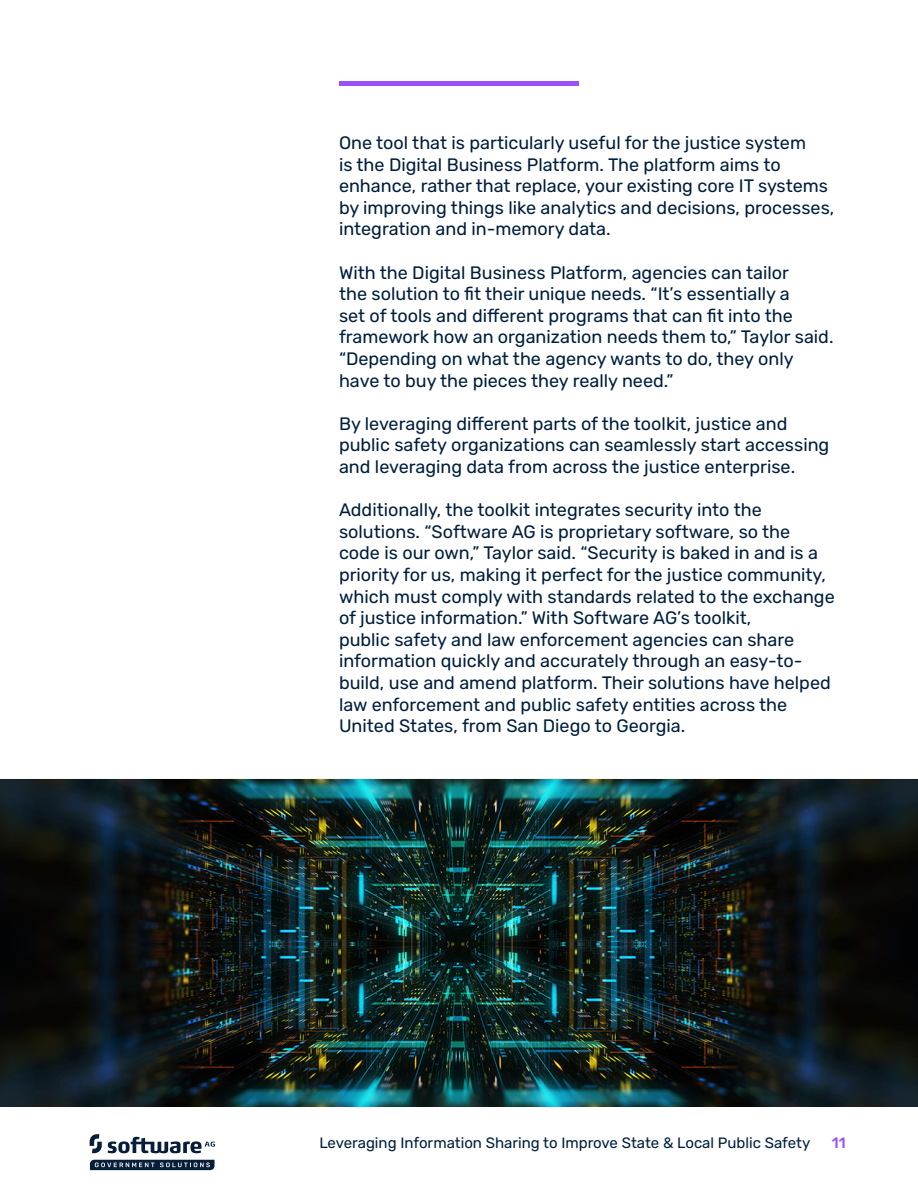
<style>
.page{position:relative;width:918px;height:1188px;background:#fff}
.page>*{position:absolute;margin:0;border:0;box-sizing:border-box;transform-origin:0 0}
.t1{font:18px/21.6px "Rubik";color:#011f3d}
.t2{font:15px "Rubik";color:#011f3d}
.t3{font:500 15px "Rubik";color:#9a50fb}
</style>
<div class="page">
<svg style="left:90px;top:1160px;width:125px;height:10px"></svg>
<svg style="left:90px;top:1134px;width:125px;height:19px"></svg>
<div style="left:339px;top:81px;width:240px;height:5px;background:#9a50fb"></div>
<img style="left:0;top:779px;width:918px;height:328px">
<p class="t1" style="left:339px;top:132px;width:469px">One tool that is particularly useful for the justice system</p>
<p class="t1" style="left:339px;top:154px;width:497px">is the Digital Business Platform. The platform aims to enhance, rather that replace, your existing core IT systems by improving things like analytics and decisions, processes, integration and in-memory data.</p>
<p class="t1" style="left:339px;top:262px;width:496px">With the Digital Business Platform, agencies can tailor<br>the solution to fit their unique needs. “It’s essentially a<br>set of tools and different programs that can fit into the framework how an organization needs them to,” Taylor said. “Depending on what the agency wants to do, they only have to buy the pieces they really need.”</p>
<p class="t1" style="left:339px;top:413px;width:492px">By leveraging different parts of the toolkit, justice and public safety organizations can seamlessly start accessing and leveraging data from across the justice enterprise.</p>
<p class="t1" style="left:339px;top:500px;width:497px">Additionally, the toolkit integrates security into the solutions. “Software AG is proprietary software, so the code is our own,” Taylor said. “Security is baked in and is a priority for us, making it perfect for the justice community, which must comply with standards related to the exchange of justice information.” With Software AG’s toolkit,<br>public safety and law enforcement agencies can share information quickly and accurately through an easy-to&shy;build, use and amend platform. Their solutions have helped law enforcement and public safety entities across the United States, from San Diego to Georgia.</p>
<p class="t2" style="left:319px;top:1134px;width:493px">Leveraging Information Sharing to Improve State &amp; Local Public Safety</p>
<p class="t3" style="left:832px;top:1134px;width:15px">11</p>
</div>
